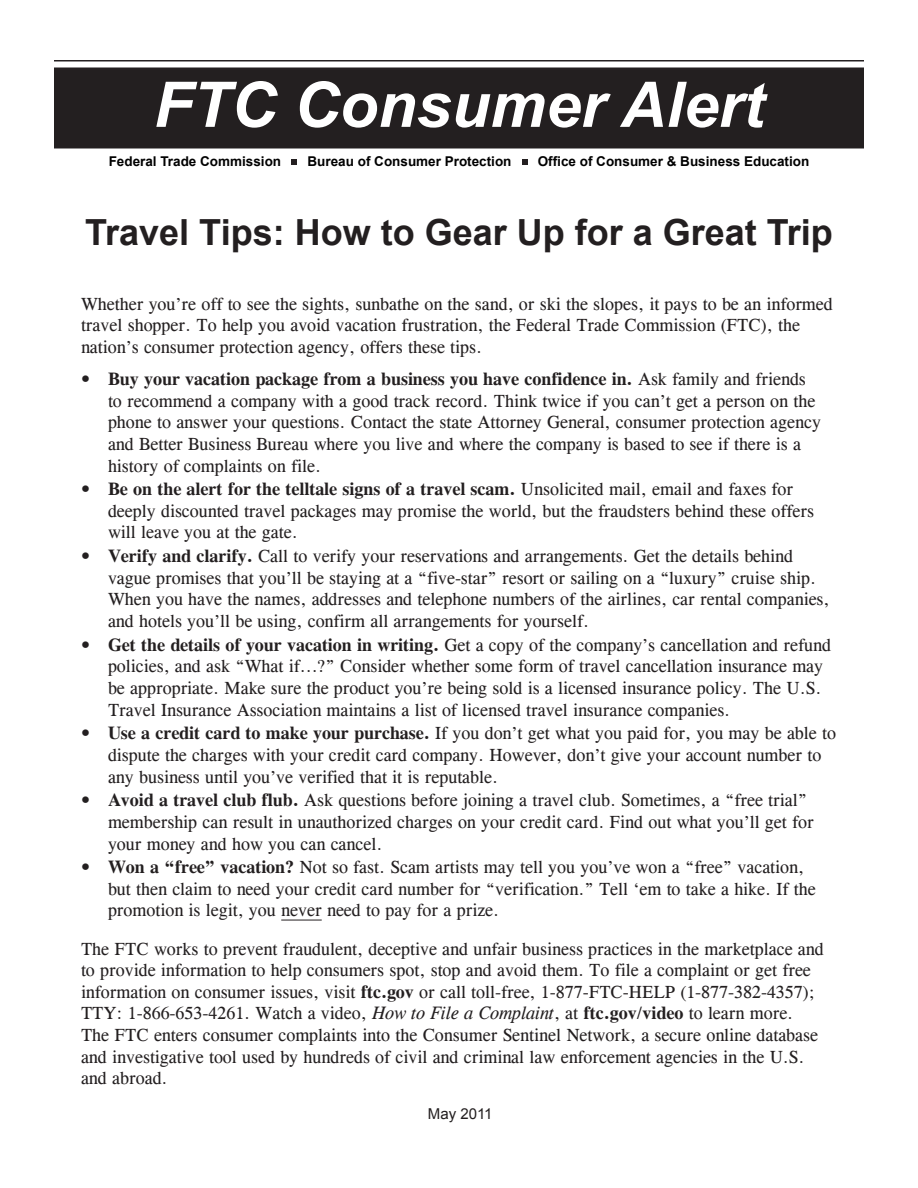
<style>
.page{position:relative;width:918px;height:1188px;background:#fff}
.page>*{position:absolute;margin:0;border:0;box-sizing:border-box;transform-origin:0 0}
.FTC_Consumer_Alert{font:italic 700 63px "Arial";color:#fff}
.t1{font:700 36px "Arial";color:#231f20}
.Bullet{font:18px/21.6px "CG Times";color:#231f20}
.Body_Text{font:18px/21.6px "CG Times";color:#231f20}
.Date{font:15px "Arial";color:#231f20}
.FTC__BCP__OCBE{font:700 13.5px "Arial";color:#000}
.s1{font-weight:700}
.s2{font-style:italic}
</style>
<div class="page">
<div style="left:55px;top:68px;width:808px;height:80px;background:#231f20"></div>
<hr style="left:54px;top:60px;width:810px;height:2px;background:#231f20">
<svg style="left:292px;top:159px;width:5px;height:6px"></svg>
<svg style="left:522px;top:159px;width:6px;height:6px"></svg>
<hr style="left:281px;top:920px;width:41px;height:1px;background:#231f20">
<p class="FTC_Consumer_Alert" style="left:154px;top:64px;width:612px">FTC Consumer Alert</p>
<p class="FTC__BCP__OCBE" style="left:109px;top:153px;width:174px">Federal Trade Commission</p>
<p class="FTC__BCP__OCBE" style="left:308px;top:153px;width:206px">Bureau of Consumer Protection</p>
<p class="FTC__BCP__OCBE" style="left:538px;top:153px;width:273px">Office of Consumer &amp; Business Education</p>
<p class="t1" style="left:85px;top:208px;width:749px">Travel Tips: How to Gear Up for a Great Trip</p>
<p class="Body_Text" style="left:81px;top:293px;width:753px">Whether you’re off to see the sights, sunbathe on the sand, or ski the slopes, it pays to be an informed travel shopper. To help you avoid vacation frustration, the Federal Trade Commission (FTC), the nation’s consumer protection agency, offers these tips.</p>
<p class="Bullet" style="left:108px;top:368px;width:714px;text-indent:-27px"><span class="s1">• Buy your vacation package from a business you have confidence in.</span> Ask family and friends to recommend a company with a good track record. Think twice if you can’t get a person on the phone to answer your questions. Contact the state Attorney General, consumer protection agency and Better Business Bureau where you live and where the company is based to see if there is a history of complaints on file.</p>
<p class="Bullet" style="left:108px;top:478px;width:708px;text-indent:-27px"><span class="s1">• Be on the alert for the telltale signs of a travel scam.</span> Unsolicited mail, email and faxes for deeply discounted travel packages may promise the world, but the fraudsters behind these offers will leave you at the gate.</p>
<p class="Bullet" style="left:108px;top:545px;width:723px;text-indent:-27px"><span class="s1">• Verify and clarify.</span> Call to verify your reservations and arrangements. Get the details behind vague promises that you’ll be staying at a “five-star” resort or sailing on a “luxury” cruise ship.<br>When you have the names, addresses and telephone numbers of the airlines, car rental companies, and hotels you’ll be using, confirm all arrangements for yourself.</p>
<p class="Bullet" style="left:108px;top:634px;width:725px;text-indent:-27px"><span class="s1">• Get the details of your vacation in writing.</span> Get a copy of the company’s cancellation and refund policies, and ask “What if...?” Consider whether some form of travel cancellation insurance may be appropriate. Make sure the product you’re being sold is a licensed insurance policy. The U.S.<br>Travel Insurance Association maintains a list of licensed travel insurance companies.</p>
<p class="Bullet" style="left:108px;top:723px;width:730px;text-indent:-27px"><span class="s1">• Use a credit card to make your purchase.</span> If you don’t get what you paid for, you may be able to dispute the charges with your credit card company. However, don’t give your account number to any business until you’ve verified that it is reputable.</p>
<p class="Bullet" style="left:108px;top:790px;width:707px;text-indent:-27px"><span class="s1">• Avoid a travel club flub.</span> Ask questions before joining a travel club. Sometimes, a “free trial” membership can result in unauthorized charges on your credit card. Find out what you’ll get for your money and how you can cancel.</p>
<p class="Bullet" style="left:108px;top:856px;width:709px;text-indent:-27px"><span class="s1">• Won a “free” vacation?</span> Not so fast. Scam artists may tell you you’ve won a “free” vacation, but then claim to need your credit card number for “verification.” Tell ‘em to take a hike. If the promotion is legit, you never need to pay for a prize.</p>
<p class="Body_Text" style="left:81px;top:938px;width:744px">The FTC works to prevent fraudulent, deceptive and unfair business practices in the marketplace and to provide information to help consumers spot, stop and avoid them. To file a complaint or get free information on consumer issues, visit <span class="s1">ftc.gov</span> or call toll-free, 1-877-FTC-HELP (1-877-382-4357); TTY: 1-866-653-4261. Watch a video, <span class="s2">How to File a Complaint</span>, at <span class="s1">ftc.gov/video</span> to learn more.<br>The FTC enters consumer complaints into the Consumer Sentinel Network, a secure online database and investigative tool used by hundreds of civil and criminal law enforcement agencies in the U.S. and abroad.</p>
<p class="Date" style="left:428px;top:1104px;width:66px">May 2011</p>
</div>
